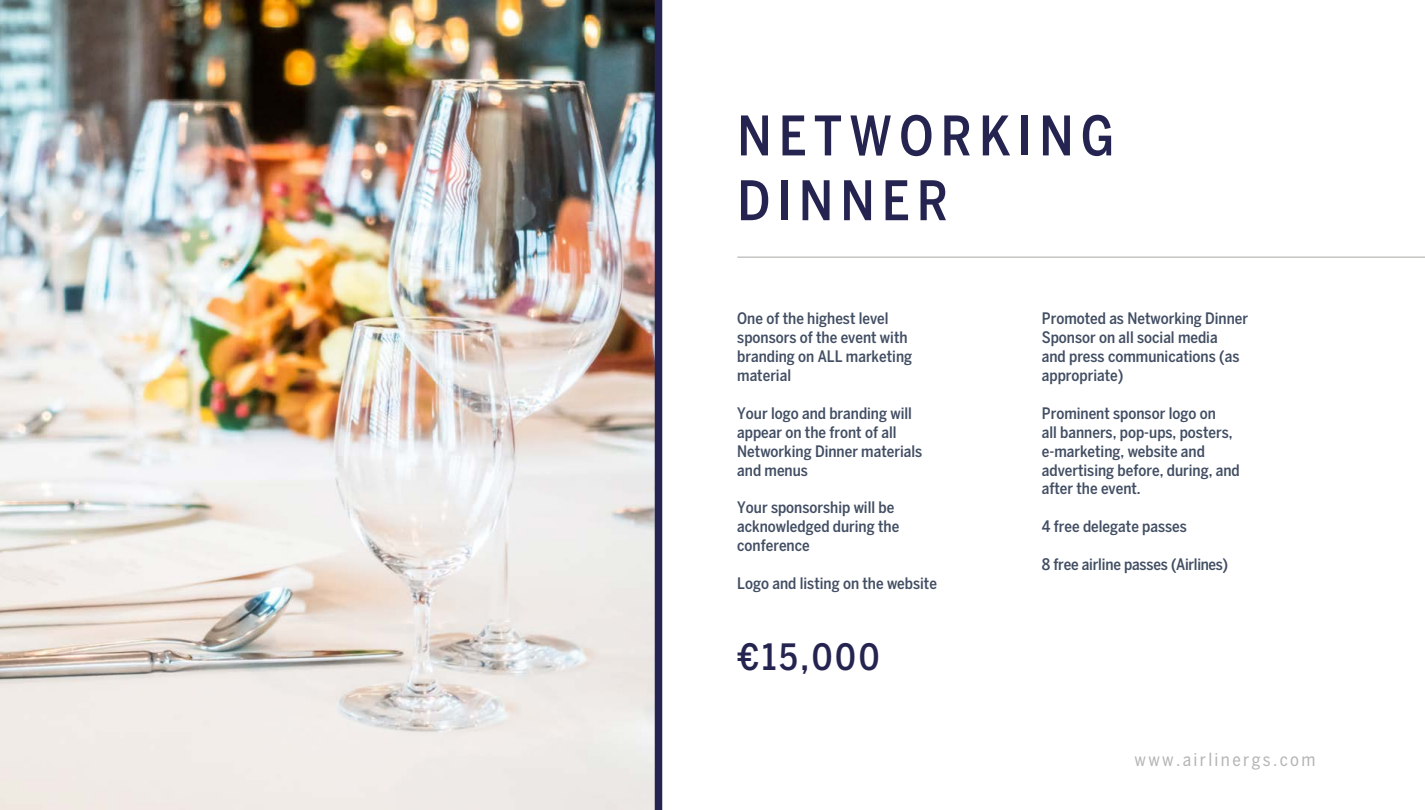
<style>
.page{position:relative;width:1425px;height:810px;background:#fff}
.page>*{position:absolute;margin:0;border:0;box-sizing:border-box;transform-origin:0 0}
.t1{font:500 condensed 54px/64.8px "Benton Sans";letter-spacing:.13em;color:#252450}
.t2{font:500 condensed 36px "Benton Sans";color:#252450}
.t3{font:condensed 18px "Benton Sans";letter-spacing:.13em;color:#b5b5b5}
.t4{font:500 condensed 15.75px/18.9px "Benton Sans";color:#424e63}
</style>
<div class="page">
<img style="left:0;top:0;width:662px;height:810px">
<hr style="left:737px;top:256px;width:688px;height:2px;background:#c5c5c4">
<h1 class="t1" style="left:737px;top:103px;width:379px">NETWORKING<br>DINNER</h1>
<p class="t4" style="left:737px;top:309px;width:176px">One of the highest level sponsors of the event with branding on ALL marketing material</p>
<p class="t4" style="left:737px;top:404px;width:187px">Your logo and branding will appear on the front of all<br>Networking Dinner materials and menus</p>
<p class="t4" style="left:737px;top:498px;width:164px">Your sponsorship will be acknowledged during the conference</p>
<p class="t4" style="left:737px;top:574px;width:201px">Logo and listing on the website</p>
<h2 class="t2" style="left:737px;top:636px;width:144px">€15,000</h2>
<p class="t4" style="left:1042px;top:309px;width:208px">Promoted as Networking Dinner<br>Sponsor on all social media<br>and press communications (as appropriate)</p>
<p class="t4" style="left:1042px;top:404px;width:199px">Prominent sponsor logo on<br>all banners, pop-ups, posters, e-marketing, website and advertising before, during, and after the event.</p>
<p class="t4" style="left:1042px;top:517px;width:147px">4 free delegate passes</p>
<p class="t4" style="left:1042px;top:555px;width:188px">8 free airline passes (Airlines)</p>
<p class="t3" style="left:1135px;top:749px;width:182px">www.airlinergs.com</p>
</div>
